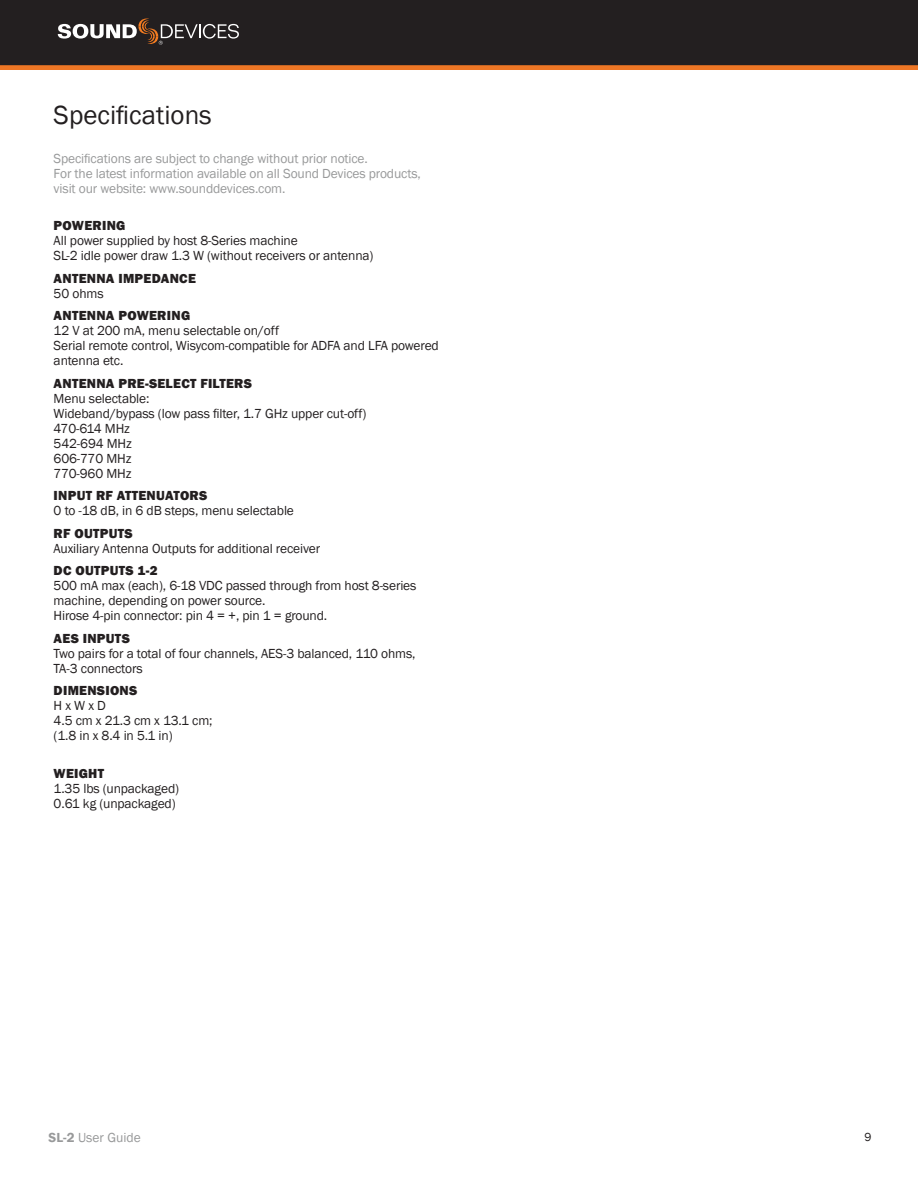
<style>
.page{position:relative;width:918px;height:1188px;background:#fff}
.page>*{position:absolute;margin:0;border:0;box-sizing:border-box;transform-origin:0 0}
.t1{font:27px "Franklin Gothic";color:#231f20}
.t2{font:13.5px/15px "Franklin Gothic";letter-spacing:-.01em;color:#231f20}
.t3{font:13.5px/15px "Franklin Gothic";letter-spacing:-.01em;color:#98999a}
.t4{font:800 13.5px "Franklin Gothic";letter-spacing:.02em;color:#231f20}
.t5{font:12px "Franklin Gothic";color:#231f20}
.s1{font-weight:600}
</style>
<div class="page">
<svg style="left:0;top:65px;width:918px;height:4px;fill:#ee7625"></svg>
<div style="left:0;top:0;width:918px;height:65px;background:#231f20"></div>
<svg style="left:58px;top:19px;width:181px;height:26px"></svg>
<h1 class="t1" style="left:54px;top:98px;width:160px">Specifications</h1>
<p class="t3" style="left:54px;top:151px;width:369px">Specifications are subject to change without prior notice.<br>For the latest information available on all Sound Devices products, visit our website: www.sounddevices.com.</p>
<p class="t4" style="left:54px;top:217px;width:73px">POWERING</p>
<p class="t2" style="left:54px;top:233px;width:321px">All power supplied by host 8-Series machine<br>SL-2 idle power draw 1.3 W (without receivers or antenna)</p>
<p class="t4" style="left:54px;top:269px;width:144px">ANTENNA IMPEDANCE</p>
<p class="t2" style="left:54px;top:286px;width:51px">50 ohms</p>
<p class="t4" style="left:54px;top:307px;width:138px">ANTENNA POWERING</p>
<p class="t2" style="left:54px;top:323px;width:387px">12 V at 200 mA, menu selectable on/off<br>Serial remote control, Wisycom-compatible for ADFA and LFA powered antenna etc.</p>
<p class="t4" style="left:54px;top:374px;width:200px">ANTENNA PRE-SELECT FILTERS</p>
<p class="t2" style="left:54px;top:391px;width:314px">Menu selectable:<br>Wideband/bypass (low pass filter, 1.7 GHz upper cut-off)<br>470-614 MHz<br>542-694 MHz<br>606-770 MHz<br>770-960 MHz</p>
<p class="t4" style="left:54px;top:487px;width:155px">INPUT RF ATTENUATORS</p>
<p class="t2" style="left:54px;top:503px;width:242px">0 to -18 dB, in 6 dB steps, menu selectable</p>
<p class="t4" style="left:54px;top:524px;width:81px">RF OUTPUTS</p>
<p class="t2" style="left:54px;top:541px;width:268px">Auxiliary Antenna Outputs for additional receiver</p>
<p class="t4" style="left:54px;top:562px;width:106px">DC OUTPUTS 1-2</p>
<p class="t2" style="left:54px;top:578px;width:364px">500 mA max (each), 6-18 VDC passed through from host 8-series machine, depending on power source.<br>Hirose 4-pin connector: pin 4 = +, pin 1 = ground.</p>
<p class="t4" style="left:54px;top:629px;width:78px">AES INPUTS</p>
<p class="t2" style="left:54px;top:646px;width:363px">Two pairs for a total of four channels, AES-3 balanced, 110 ohms,<br>TA-3 connectors</p>
<p class="t4" style="left:54px;top:682px;width:85px">DIMENSIONS</p>
<p class="t2" style="left:54px;top:698px;width:160px">H x W x D<br>4.5 cm x 21.3 cm x 13.1 cm; (1.8 in x 8.4 in 5.1 in)</p>
<p class="t4" style="left:54px;top:764px;width:52px">WEIGHT</p>
<p class="t2" style="left:54px;top:781px;width:127px">1.35 lbs (unpackaged)<br>0.61 kg (unpackaged)</p>
<p class="t3" style="left:49px;top:1131px;width:94px"><span class="s1">SL-2</span> User Guide</p>
<p class="t5" style="left:864px;top:1130px;width:9px">9</p>
</div>
